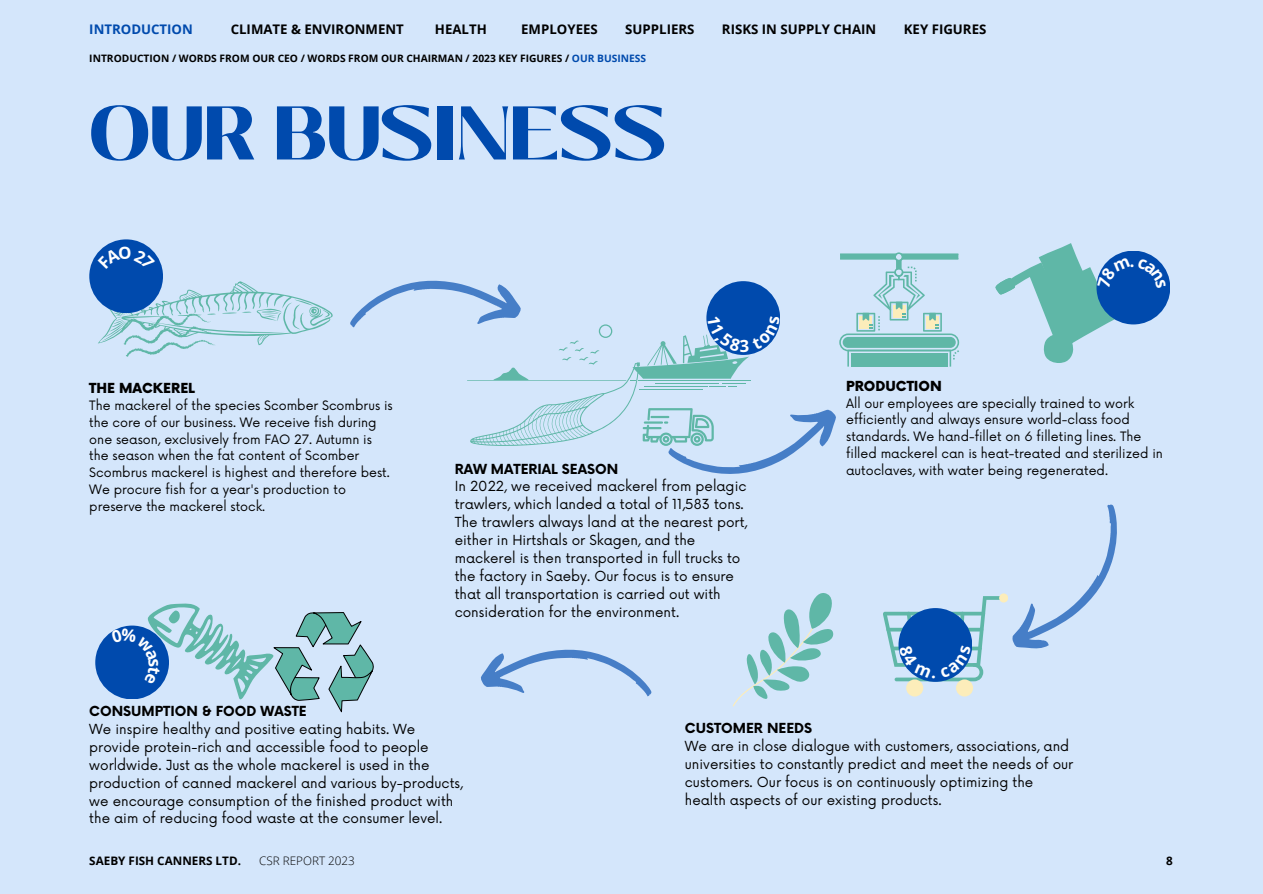
<style>
.page{position:relative;width:1263px;height:894px;background:#fff}
.page>*{position:absolute;margin:0;border:0;box-sizing:border-box;transform-origin:0 0}
.t1{font:900 75.6px "Black Mango";color:#004aad}
.t2{font:13.5px/17.9px "Now";color:#000}
.t3{font:700 13.5px "Now";color:#000}
.t4{font:900 13.5px "Now";color:#000}
.t5{font:700 13.2px "Open Sans";color:#000}
.t6{font:700 13.2px "Open Sans";color:#004aad}
.t7{font:12.6px/16.8px "Now";color:#000}
.t8{font:700 11.7px "Open Sans";color:#000}
.t9{font:300 11.7px "Open Sans";color:#000}
.t10{font:700 10.2px "Open Sans";color:#000}
.s1{color:#004aad}
</style>
<div class="page">
<div style="left:0;top:0;width:1263px;height:893px;background:#d4e6fb"></div>
<svg style="left:98px;top:281px;width:235px;height:76px"></svg>
<div style="left:956px;top:679px;width:17px;height:17px;background:#fcedba;border-radius:50%"></div>
<div style="left:906px;top:679px;width:17px;height:17px;background:#fcedba;border-radius:50%"></div>
<svg style="left:733px;top:593px;width:101px;height:113px"></svg>
<div style="left:95px;top:625px;width:74px;height:74px;background:#004aad;border-radius:50%"></div>
<div style="left:89px;top:239px;width:74px;height:74px;background:#004aad;border-radius:50%"></div>
<svg style="left:481px;top:649px;width:171px;height:47px"></svg>
<svg style="left:350px;top:252px;width:609px;height:222px"></svg>
<svg style="left:995px;top:243px;width:171px;height:120px"></svg>
<svg style="left:111px;top:603px;width:263px;height:109px"></svg>
<svg style="left:883px;top:504px;width:234px;height:177px"></svg>
<svg style="left:98px;top:246px;width:57px;height:7px"></svg>
<p class="t6" style="left:89px;top:20px;width:105px">INTRODUCTION</p>
<p class="t5" style="left:231px;top:20px;width:175px">CLIMATE &amp; ENVIRONMENT</p>
<p class="t5" style="left:435px;top:20px;width:53px">HEALTH</p>
<p class="t5" style="left:521px;top:20px;width:78px">EMPLOYEES</p>
<p class="t5" style="left:625px;top:20px;width:71px">SUPPLIERS</p>
<p class="t5" style="left:722px;top:20px;width:156px">RISKS IN SUPPLY CHAIN</p>
<p class="t5" style="left:904px;top:20px;width:84px">KEY FIGURES</p>
<p class="t10" style="left:89px;top:51px;width:558px">INTRODUCTION / WORDS FROM OUR CEO / WORDS FROM OUR CHAIRMAN / 2023 KEY FIGURES / <span class="s1">OUR BUSINESS</span></p>
<h1 class="t1" style="left:89px;top:89px;width:580px">OUR BUSINESS</h1>
<p class="t4" style="left:89px;top:378px;width:107px">THE MACKEREL</p>
<p class="t7" style="left:89px;top:396px;width:305px">The mackerel of the species Scomber Scombrus is the core of our business. We receive fish during one season, exclusively from FAO 27. Autumn is the season when the fat content of Scomber Scombrus mackerel is highest and therefore best.<br>We procure fish for a year's production to preserve the mackerel stock.</p>
<p class="t3" style="left:455px;top:458px;width:165px">RAW MATERIAL SEASON</p>
<p class="t2" style="left:455px;top:476px;width:294px">In 2022, we received mackerel from pelagic trawlers, which landed a total of 11,583 tons.<br>The trawlers always land at the nearest port, either in Hirtshals or Skagen, and the mackerel is then transported in full trucks to the factory in Saeby. Our focus is to ensure that all transportation is carried out with consideration for the environment.</p>
<p class="t4" style="left:846px;top:376px;width:97px">PRODUCTION</p>
<p class="t7" style="left:846px;top:393px;width:318px">All our employees are specially trained to work efficiently and always ensure world-class food standards. We hand-fillet on 6 filleting lines. The filled mackerel can is heat-treated and sterilized in autoclaves, with water being regenerated.</p>
<p class="t3" style="left:89px;top:701px;width:219px">CONSUMPTION &amp; FOOD WASTE</p>
<p class="t2" style="left:89px;top:719px;width:375px">We inspire healthy and positive eating habits. We provide protein-rich and accessible food to people worldwide. Just as the whole mackerel is used in the production of canned mackerel and various by-products, we encourage consumption of the finished product with the aim of reducing food waste at the consumer level.</p>
<p class="t8" style="left:89px;top:852px;width:153px">SAEBY FISH CANNERS LTD.</p>
<p class="t9" style="left:259px;top:852px;width:97px">CSR REPORT 2023</p>
<p class="t3" style="left:685px;top:717px;width:129px">CUSTOMER NEEDS</p>
<p class="t2" style="left:685px;top:735px;width:390px">We are in close dialogue with customers, associations, and universities to constantly predict and meet the needs of our customers. Our focus is on continuously optimizing the health aspects of our existing products.</p>
<p class="t8" style="left:1166px;top:852px;width:8px">8</p>
</div>
